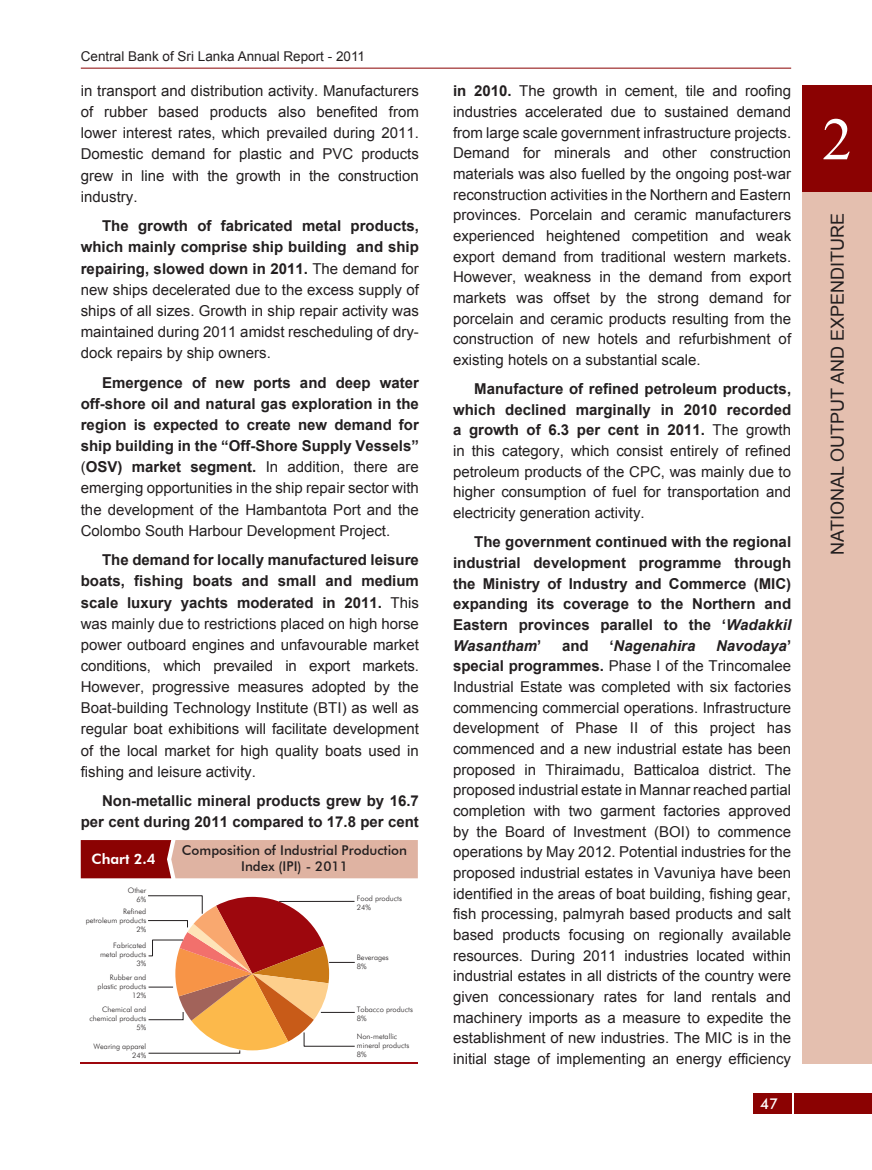
<style>
.page{position:relative;width:872px;height:1170px;background:#fff}
.page>*{position:absolute;margin:0;border:0;box-sizing:border-box;transform-origin:0 0}
.t1{font:60px "Times New Roman";color:#fff}
.t2{font:18px "Arial";color:#231f20}
.t3{font:15px/20.7px "Arial";color:#231f20;text-align:justify}
.t4{font:700 15px/21.1px "Arial";color:#231f20;text-align:justify}
.t5{font:italic 700 15px "Arial";color:#231f20}
.t6{font:500 15px "Futura BT";color:#fff}
.t7{font:800 14.25px "Futura BT";color:#fff}
.t8{font:500 13.5px/16.5px "Futura BT";color:#231f20;text-align:center}
.t9{font:13.5px "Arial";color:#231f20}
.t10{font:300 7.5px/9px "Futura BT";color:#231f20;text-align:right}
.s1{font-weight:700}
.s2{font-weight:400}
.s3{font-style:italic}
.s4{font-style:normal}
.s5{font-weight:700;font-style:italic}
</style>
<div class="page">
<div style="left:803px;top:191px;width:69px;height:872px;background:#e4bfaf"></div>
<div style="left:803px;top:85px;width:69px;height:106px;background:#8b0202"></div>
<div style="left:753px;top:1092px;width:38px;height:21px;background:#8b0202"></div>
<div style="left:794px;top:1092px;width:78px;height:21px;background:#8b0202"></div>
<hr style="left:81px;top:68px;width:710px;height:1px;background:#8b0202">
<svg style="left:81px;top:840px;width:337px;height:38px;background:#c98579"></svg>
<hr style="left:81px;top:1062px;width:336px;height:1px;background:#9d070d">
<svg style="left:148px;top:895px;width:207px;height:158px"></svg>
<p class="t9" style="left:81px;top:47px;width:286px">Central Bank of Sri Lanka Annual Report - 2011</p>
<p class="t3" style="left:81px;top:80px;width:340px;line-height:21.1px">in transport and distribution activity. Manufacturers of rubber based products also benefited from lower interest rates, which prevailed during 2011.<br>Domestic demand for plastic and PVC products grew in line with the growth in the construction industry.</p>
<p class="t3" style="left:81px;top:216px;width:340px;line-height:21.1px;text-indent:21px"><span class="s1">The growth of fabricated metal products, which mainly comprise ship building and ship repairing, slowed down in 2011.</span> The demand for new ships decelerated due to the excess supply of ships of all sizes. Growth in ship repair activity was maintained during 2011 amidst rescheduling of dry&shy;dock repairs by ship owners.</p>
<p class="t4" style="left:81px;top:372px;width:340px;text-indent:21px">Emergence of new ports and deep water off-shore oil and natural gas exploration in the region is expected to create new demand for ship building in the “Off-Shore Supply Vessels” <span class="s2">(</span>OSV) market segment. <span class="s2">In addition, there are emerging opportunities in the ship repair sector with the development of the Hambantota Port and the Colombo South Harbour Development Project.</span></p>
<p class="t3" style="left:81px;top:549px;width:340px;line-height:21.1px;text-indent:21px"><span class="s1">The demand for locally manufactured leisure boats, fishing boats and small and medium scale luxury yachts moderated in 2011.</span> This was mainly due to restrictions placed on high horse power outboard engines and unfavourable market conditions, which prevailed in export markets.<br>However, progressive measures adopted by the Boat-building Technology Institute (BTI) as well as regular boat exhibitions will facilitate development of the local market for high quality boats used in fishing and leisure activity.</p>
<p class="t4" style="left:81px;top:790px;width:340px;text-align:right">Non-metallic mineral products grew by 16.7 per cent during 2011 compared to 17.8 per cent</p>
<p class="t7" style="left:91px;top:850px;width:66px">Chart 2.4</p>
<p class="t10" style="left:128px;top:885px;width:20px">Other<br>6%</p>
<p class="t10" style="left:86px;top:906px;width:62px">Refined<br>petroleum products<br>2%</p>
<p class="t10" style="left:100px;top:940px;width:48px">Fabricated metal products<br>3%</p>
<p class="t10" style="left:98px;top:972px;width:50px">Rubber and plastic products<br>12%</p>
<p class="t10" style="left:89px;top:1005px;width:58px">Chemical and chemical products<br>5%</p>
<p class="t10" style="left:93px;top:1041px;width:54px">Wearing apparel<br>24%</p>
<p class="t8" style="left:182px;top:841px;width:227px">Composition of Industrial Production<br>Index (IPI) - 2011</p>
<p class="t10" style="left:357px;top:893px;width:47px;text-align:left">Food products<br>24%</p>
<p class="t10" style="left:357px;top:952px;width:33px;text-align:left">Beverages<br>8%</p>
<p class="t10" style="left:357px;top:1005px;width:58px;text-align:left">Tobacco products<br>8%</p>
<p class="t10" style="left:357px;top:1031px;width:54px;text-align:left">Non-metallic mineral products<br>8%</p>
<p class="t3" style="left:453px;top:81px;width:340px"><span class="s1">in 2010.</span> The growth in cement, tile and roofing industries accelerated due to sustained demand from large scale government infrastructure projects.<br>Demand for minerals and other construction materials was also fuelled by the ongoing post-war reconstruction activities in the Northern and Eastern provinces. Porcelain and ceramic manufacturers experienced heightened competition and weak export demand from traditional western markets.<br>However, weakness in the demand from export markets was offset by the strong demand for porcelain and ceramic products resulting from the construction of new hotels and refurbishment of existing hotels on a substantial scale.</p>
<p class="t3" style="left:453px;top:378px;width:340px;text-indent:21px"><span class="s1">Manufacture of refined petroleum products, which declined marginally in 2010 recorded a growth of 6.3 per cent in 2011.</span> The growth in this category, which consist entirely of refined petroleum products of the CPC, was mainly due to higher consumption of fuel for transportation and electricity generation activity.</p>
<p class="t4" style="left:453px;top:532px;width:340px;line-height:20.7px;text-indent:21px">The government continued with the regional industrial development programme through the Ministry of Industry and Commerce (MIC) expanding its coverage to the Northern and Eastern provinces parallel to the ‘<span class="s3">Wadakkil Wasantham</span>’</p>
<p class="t4" style="left:562px;top:635px;width:28px">and</p>
<p class="t5" style="left:609px;top:635px;width:87px"><span class="s4">‘</span>Nagenahira</p>
<p class="t3" style="left:453px;top:635px;width:340px;text-indent:263px"><span class="s5">Navodaya</span><span class="s1">’ special programmes.</span> Phase I of the Trincomalee Industrial Estate was completed with six factories commencing commercial operations. Infrastructure development of Phase II of this project has commenced and a new industrial estate has been proposed in Thiraimadu, Batticaloa district. The proposed industrial estate in Mannar reached partial completion with two garment factories approved by the Board of Investment (BOI) to commence operations by May 2012. Potential industries for the proposed industrial estates in Vavuniya have been identified in the areas of boat building, fishing gear, fish processing, palmyrah based products and salt based products focusing on regionally available resources. During 2011 industries located within industrial estates in all districts of the country were given concessionary rates for land rentals and machinery imports as a measure to expedite the establishment of new industries. The MIC is in the initial stage of implementing an energy efficiency</p>
<p class="t6" style="left:760px;top:1093px;width:20px">47</p>
<p class="t1" style="left:822px;top:99px;width:31px">2</p>
<p class="t2" style="left:825px;top:554px;width:341px;rotate:-90deg">National Output and Expenditure</p>
</div>
